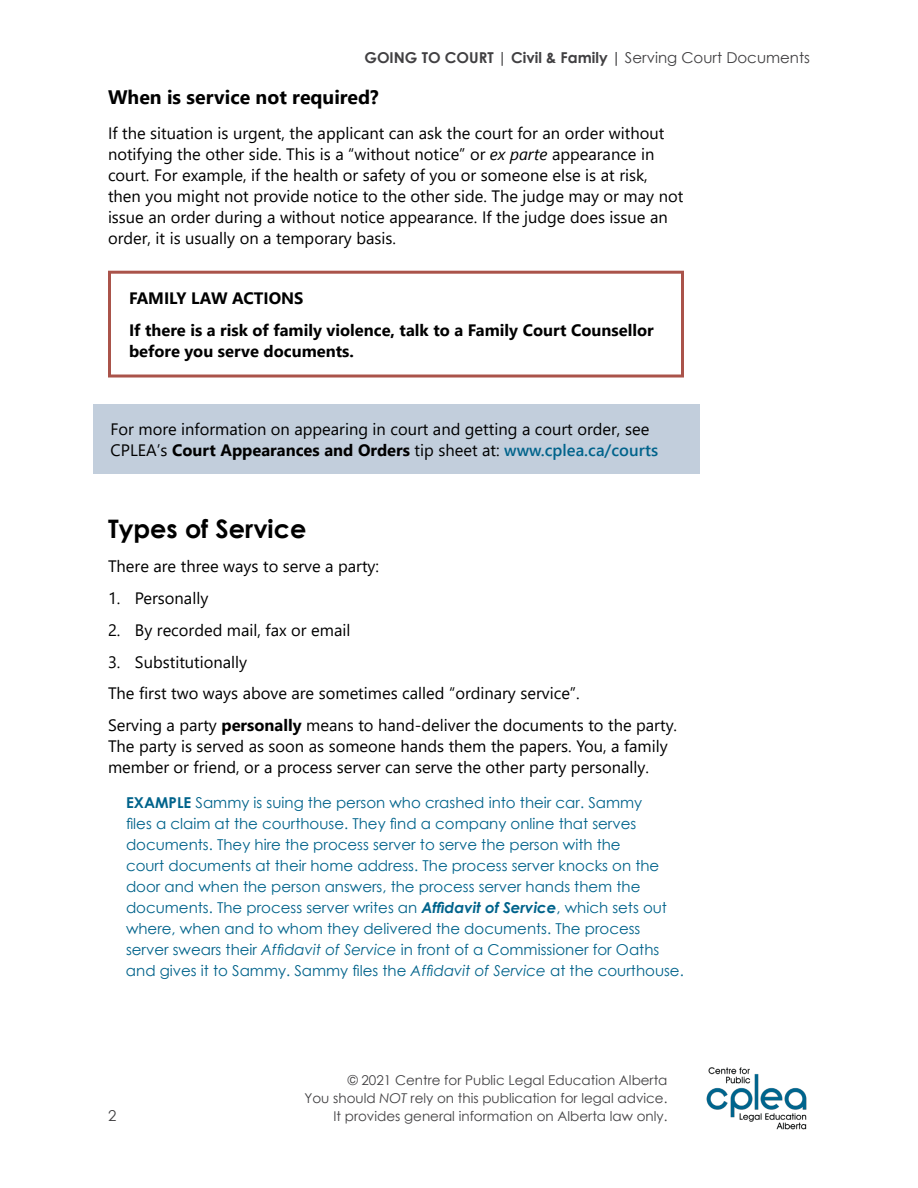
<style>
.page{position:relative;width:918px;height:1188px;background:#fff}
.page>*{position:absolute;margin:0;border:0;box-sizing:border-box;transform-origin:0 0}
.t1{font:700 25.5px "Century Gothic";color:#000}
.t2{font:700 19.5px "Segoe UI";color:#000}
.t3{font:16.5px/21px "Segoe UI";color:#000}
.t4{font:700 16.5px/31.8px "Segoe UI";color:#000}
.t5{font:15px/21px "Century Gothic";color:#00638b}
.t6{font:700 15px "Century Gothic";color:#414042}
.t7{font:15px "Century Gothic";color:#414042}
.t8{font:13.5px/18px "Century Gothic";color:#414042;text-align:right}
.s1{font-weight:400}
.s2{font-style:italic}
.s3{font-weight:700}
.s4{font-weight:600;color:#00638b}
.s5{font-weight:700;font-style:italic}
</style>
<div class="page">
<img style="left:706px;top:1067px;width:101px;height:63px">
<div style="left:108px;top:271px;width:576px;height:107px;border:3px solid #aa534a"></div>
<div style="left:93px;top:405px;width:606px;height:69px;background:#c2cedc"></div>
<p class="t6" style="left:364px;top:46px;width:447px">GOING TO COURT | Civil &amp; Family | <span class="s1">Serving Court Documents</span></p>
<p class="t2" style="left:108px;top:79px;width:272px">When is service not required?</p>
<p class="t3" style="left:108px;top:121px;width:577px">If the situation is urgent, the applicant can ask the court for an order without notifying the other side. This is a “without notice” or <span class="s2">ex parte</span> appearance in court. For example, if the health or safety of you or someone else is at risk, then you might not provide notice to the other side. The judge may or may not issue an order during a without notice appearance. If the judge does issue an order, it is usually on a temporary basis.</p>
<p class="t4" style="left:129px;top:281px;width:526px">FAMILY LAW ACTIONS<br>If there is a risk of family violence, talk to a Family Court Counsellor</p>
<p class="t4" style="left:129px;top:333px;width:226px">before you serve documents.</p>
<p class="t3" style="left:111px;top:417px;width:549px">For more information on appearing in court and getting a court order, see<br>CPLEA’s <span class="s3">Court Appearances and Orders</span> tip sheet at: <span class="s4">www.cplea.ca/courts</span></p>
<h1 class="t1" style="left:108px;top:509px;width:200px">Types of Service</h1>
<p class="t3" style="left:108px;top:554px;width:273px">There are three ways to serve a party:</p>
<p class="t3" style="left:108px;top:586px;width:102px">1. Personally</p>
<p class="t3" style="left:108px;top:618px;width:244px">2. By recorded mail, fax or email</p>
<p class="t3" style="left:108px;top:644px;width:571px;line-height:31.8px">3. Substitutionally<br>The first two ways above are sometimes called “ordinary service”.<br>Serving a party <span class="s3">personally</span> means to hand-deliver the documents to the party.</p>
<p class="t3" style="left:108px;top:734px;width:561px">The party is served as soon as someone hands them the papers. You, a family member or friend, or a process server can serve the other party personally.</p>
<p class="t5" style="left:126px;top:791px;width:559px"><span class="s3">EXAMPLE</span> Sammy is suing the person who crashed into their car. Sammy<br>files a claim at the courthouse. They find a company online that serves documents. They hire the process server to serve the person with the<br>court documents at their home address. The process server knocks on the door and when the person answers, the process server hands them the documents. The process server writes an <span class="s5">Affidavit of Service</span>, which sets out where, when and to whom they delivered the documents. The process server swears their <span class="s2">Affidavit of Service</span> in front of a Commissioner for Oaths and gives it to Sammy. Sammy files the <span class="s2">Affidavit of Service</span> at the courthouse.</p>
<p class="t7" style="left:108px;top:1105px;width:10px">2</p>
<p class="t8" style="left:304px;top:1071px;width:365px">© 2021 Centre for Public Legal Education Alberta<br>You should <span class="s2">NOT</span> rely on this publication for legal advice.<br>It provides general information on Alberta law only.</p>
</div>
